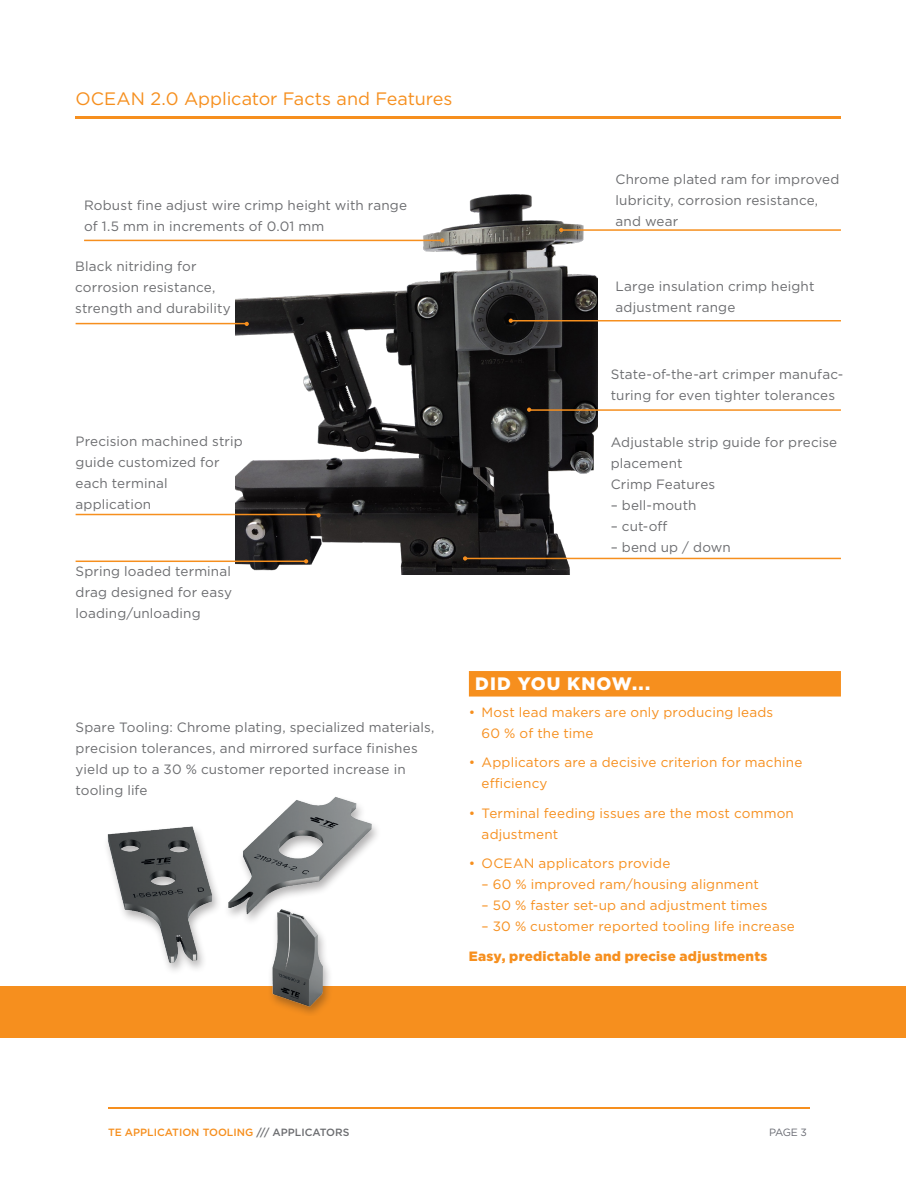
<style>
.page{position:relative;width:918px;height:1188px;background:#fff}
.page>*{position:absolute;margin:0;border:0;box-sizing:border-box;transform-origin:0 0}
.t1{font:18px "Gotham";color:#f68f1e}
.t2{font:900 18px "Gotham";letter-spacing:.06em;color:#fff}
.t3{font:13.5px/21px "Gotham";letter-spacing:.01em;color:#6c6d70}
.t4{font:13.5px/21px "Gotham";letter-spacing:.01em;color:#f68f1e}
.t5{font:900 13.5px "Gotham";letter-spacing:.02em;color:#f68f1e}
.t6{font:500 10.5px "Gotham";color:#f68f1e}
.t7{font:10.5px "Gotham";color:#696b73}
.s1{color:#6c6d70}
</style>
<div class="page">
<hr style="left:108px;top:1107px;width:702px;height:1px;background:#f68f1e">
<img style="left:236px;top:194px;width:361px;height:380px">
<hr style="left:76px;top:117px;width:765px;height:2px;background:#f68f1e">
<hr style="left:84px;top:240px;width:357px;height:1px;background:#f68f1e">
<hr style="left:76px;top:514px;width:243px;height:1px;background:#f68f1e">
<hr style="left:76px;top:561px;width:229px;height:1px;background:#f68f1e">
<hr style="left:465px;top:558px;width:376px;height:1px;background:#f68f1e">
<hr style="left:561px;top:229px;width:280px;height:2px;background:#f68f1e">
<hr style="left:512px;top:320px;width:329px;height:2px;background:#f68f1e">
<div style="left:469px;top:671px;width:372px;height:26px;background:#f68f1e"></div>
<div style="left:0;top:987px;width:906px;height:51px;background:#f68f1e"></div>
<img style="left:97px;top:797px;width:283px;height:217px">
<svg style="left:463px;top:556px;width:4px;height:5px"></svg>
<svg style="left:440px;top:238px;width:5px;height:5px"></svg>
<svg style="left:316px;top:513px;width:5px;height:5px"></svg>
<svg style="left:304px;top:559px;width:4px;height:4px"></svg>
<svg style="left:559px;top:228px;width:4px;height:4px"></svg>
<svg style="left:509px;top:319px;width:4px;height:4px"></svg>
<svg style="left:527px;top:408px;width:4px;height:4px"></svg>
<hr style="left:530px;top:409px;width:311px;height:2px;background:#f68f1e">
<hr style="left:76px;top:323px;width:171px;height:1px;background:#f68f1e">
<svg style="left:245px;top:322px;width:4px;height:4px"></svg>
<h1 class="t1" style="left:76px;top:88px;width:378px">OCEAN 2.0 Applicator Facts and Features</h1>
<p class="t3" style="left:84px;top:194px;width:325px">Robust fine adjust wire crimp height with range of 1.5 mm in increments of 0.01 mm</p>
<p class="t3" style="left:75px;top:255px;width:157px">Black nitriding for corrosion resistance, strength and durability</p>
<p class="t3" style="left:76px;top:431px;width:169px">Precision machined strip guide customized for each terminal application</p>
<p class="t3" style="left:76px;top:560px;width:158px;text-align:justify">Spring loaded terminal drag designed for easy loading/unloading</p>
<p class="t3" style="left:76px;top:717px;width:360px">Spare Tooling: Chrome plating, specialized materials, precision tolerances, and mirrored surface finishes yield up to a 30 % customer reported increase in tooling life</p>
<p class="t3" style="left:616px;top:169px;width:225px">Chrome plated ram for improved lubricity, corrosion resistance, and wear</p>
<p class="t3" style="left:616px;top:275px;width:200px">Large insulation crimp height adjustment range</p>
<p class="t3" style="left:611px;top:363px;width:234px">State-of-the-art crimper manufac&shy;turing for even tighter tolerances</p>
<p class="t3" style="left:611px;top:431px;width:228px">Adjustable strip guide for precise placement<br>Crimp Features</p>
<p class="t3" style="left:611px;top:494px;width:87px">– bell-mouth</p>
<p class="t3" style="left:611px;top:515px;width:58px">– cut-off</p>
<p class="t3" style="left:611px;top:536px;width:122px">– bend up / down</p>
<h1 class="t2" style="left:475px;top:671px;width:176px">DID YOU KNOW...</h1>
<p class="t4" style="left:482px;top:701px;width:293px;text-indent:-13px">• Most lead makers are only producing leads<br>60 % of the time</p>
<p class="t4" style="left:482px;top:752px;width:322px;text-indent:-13px">• Applicators are a decisive criterion for machine efficiency</p>
<p class="t4" style="left:482px;top:802px;width:314px;text-indent:-13px">• Terminal feeding issues are the most common adjustment</p>
<p class="t4" style="left:469px;top:853px;width:203px">• OCEAN applicators provide</p>
<p class="t4" style="left:482px;top:874px;width:279px">– 60 % improved ram/housing alignment</p>
<p class="t4" style="left:482px;top:895px;width:287px">– 50 % faster set-up and adjustment times</p>
<p class="t4" style="left:482px;top:916px;width:315px">– 30 % customer reported tooling life increase</p>
<p class="t5" style="left:469px;top:947px;width:300px">Easy, predictable and precise adjustments</p>
<p class="t6" style="left:108px;top:1125px;width:243px">TE APPLICATION TOOLING <span class="s1">/// APPLICATORS</span></p>
<p class="t7" style="left:769px;top:1125px;width:39px">PAGE 3</p>
</div>
